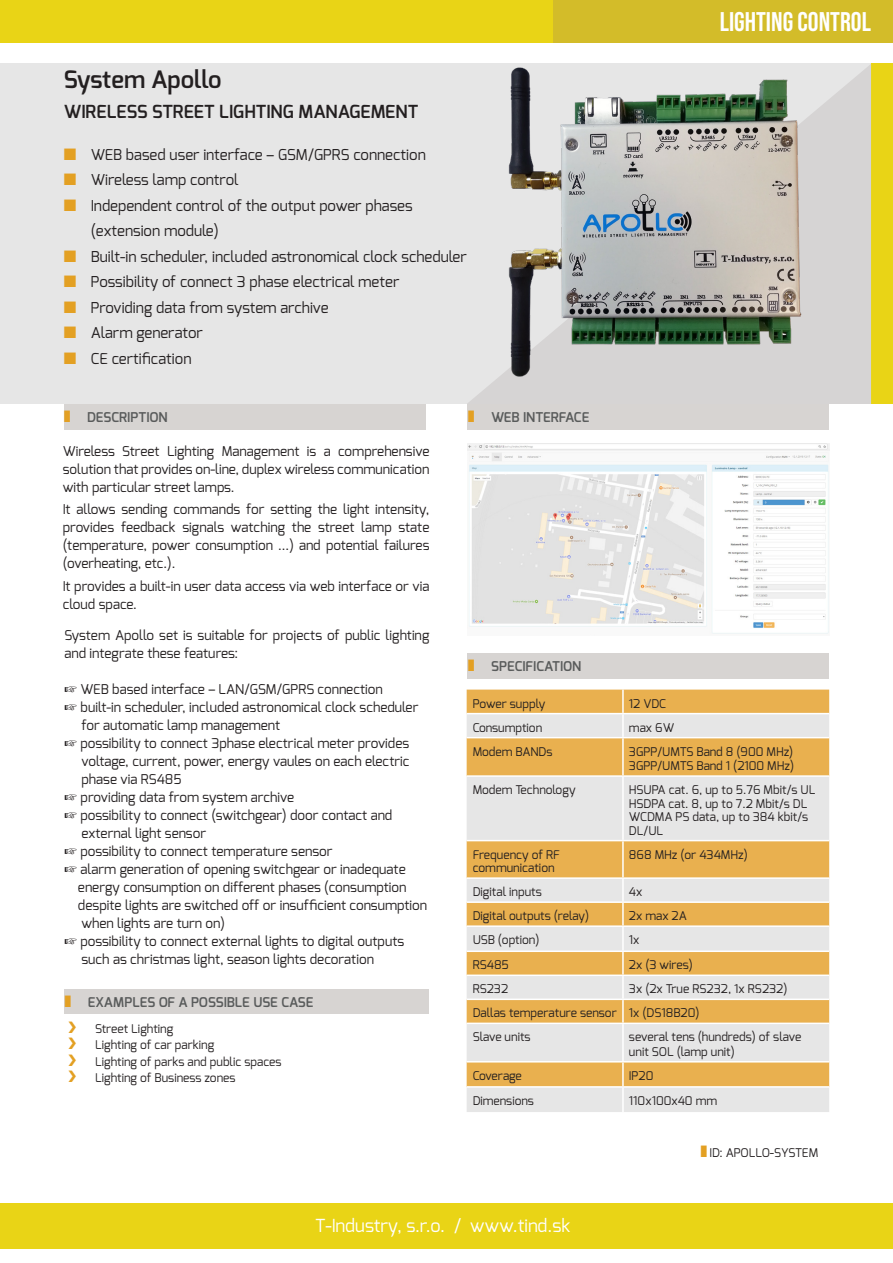
<style>
.page{position:relative;width:893px;height:1263px;background:#fff}
.page>*{position:absolute;margin:0;border:0;box-sizing:border-box;transform-origin:0 0}
.t1{font:27px "Bebas Neue";color:#fff}
.t2{font:600 24px "Exo";letter-spacing:-.005em;color:#231f20}
.t3{font:600 18px "Exo";color:#231f20}
.t4{font:18px "Exo";color:#fff}
.t5{font:15px/25.5px "Exo";color:#231f20}
.t6{font:13.5px/18px "Exo";color:#231f20}
.t7{font:600 13.5px "Exo";color:#595b5b}
.t8{font:12px/13.5px "Exo";color:#231f20}
.t9{font:12px "Exo";letter-spacing:-.02em;color:#231f20}
.s1{color:#e3a023}
</style>
<div class="page">
<div style="left:0;top:1203px;width:808px;height:46px;background:#e9d416"></div>
<div style="left:85px;top:1203px;width:808px;height:46px;background:#e9d416"></div>
<div style="left:0;top:0;width:893px;height:43px;background:#e9d416"></div>
<div style="left:0;top:64px;width:893px;height:340px;background:#e6e6e6"></div>
<div style="left:871px;top:64px;width:22px;height:340px;background:#e9d416"></div>
<div style="left:553px;top:0;width:340px;height:43px;background:#d3bc29"></div>
<svg style="left:467px;top:64px;width:404px;height:340px;fill:#d6d4d4"></svg>
<img style="left:488px;top:63px;width:322px;height:319px">
<img style="left:468px;top:443px;width:361px;height:191px">
<div style="left:467px;top:690px;width:362px;height:23px;background:#e9b04f"></div>
<svg style="left:467px;top:714px;width:362px;height:398px;background:#e7cea5"></svg>
<hr style="left:622px;top:690px;width:2px;height:23px;background:#fff">
<hr style="left:622px;top:714px;width:2px;height:23px;background:#fff">
<hr style="left:467px;top:737px;width:156px;height:1px;background:#fff">
<hr style="left:623px;top:737px;width:206px;height:1px;background:#fff">
<hr style="left:622px;top:738px;width:2px;height:37px;background:#fff">
<hr style="left:467px;top:775px;width:156px;height:2px;background:#fff">
<hr style="left:623px;top:775px;width:206px;height:2px;background:#fff">
<hr style="left:622px;top:777px;width:2px;height:63px;background:#fff">
<hr style="left:467px;top:840px;width:156px;height:1px;background:#fff">
<hr style="left:623px;top:840px;width:206px;height:1px;background:#fff">
<hr style="left:622px;top:841px;width:2px;height:36px;background:#fff">
<hr style="left:467px;top:877px;width:156px;height:2px;background:#fff">
<hr style="left:623px;top:877px;width:206px;height:2px;background:#fff">
<hr style="left:622px;top:879px;width:2px;height:22px;background:#fff">
<hr style="left:467px;top:901px;width:156px;height:2px;background:#fff">
<hr style="left:623px;top:901px;width:206px;height:2px;background:#fff">
<hr style="left:622px;top:903px;width:2px;height:22px;background:#fff">
<hr style="left:467px;top:925px;width:156px;height:2px;background:#fff">
<hr style="left:623px;top:925px;width:206px;height:2px;background:#fff">
<hr style="left:622px;top:927px;width:2px;height:23px;background:#fff">
<hr style="left:467px;top:950px;width:156px;height:2px;background:#fff">
<hr style="left:623px;top:950px;width:206px;height:2px;background:#fff">
<hr style="left:622px;top:952px;width:2px;height:22px;background:#fff">
<hr style="left:467px;top:974px;width:156px;height:2px;background:#fff">
<hr style="left:623px;top:974px;width:206px;height:2px;background:#fff">
<hr style="left:622px;top:976px;width:2px;height:22px;background:#fff">
<hr style="left:467px;top:998px;width:156px;height:2px;background:#fff">
<hr style="left:623px;top:998px;width:206px;height:2px;background:#fff">
<hr style="left:622px;top:1000px;width:2px;height:22px;background:#fff">
<hr style="left:467px;top:1022px;width:156px;height:2px;background:#fff">
<hr style="left:623px;top:1022px;width:206px;height:2px;background:#fff">
<hr style="left:622px;top:1024px;width:2px;height:37px;background:#fff">
<hr style="left:467px;top:1061px;width:156px;height:1px;background:#fff">
<hr style="left:623px;top:1061px;width:206px;height:1px;background:#fff">
<hr style="left:622px;top:1062px;width:2px;height:24px;background:#fff">
<hr style="left:467px;top:1086px;width:156px;height:2px;background:#fff">
<hr style="left:623px;top:1086px;width:206px;height:2px;background:#fff">
<hr style="left:622px;top:1088px;width:2px;height:24px;background:#fff">
<div style="left:468px;top:404px;width:361px;height:26px;background:#d7d4d2"></div>
<div style="left:64px;top:989px;width:365px;height:24px;background:#d7d4d2"></div>
<div style="left:468px;top:653px;width:361px;height:26px;background:#d7d4d2"></div>
<div style="left:64px;top:404px;width:361px;height:26px;background:#d7d4d2"></div>
<p class="t2" style="left:64px;top:64px;width:159px">System Apollo</p>
<p class="t3" style="left:64px;top:100px;width:356px">WIRELESS STREET LIGHTING MANAGEMENT</p>
<p class="t5" style="left:64px;top:142px;width:364px"><span class="s1">■</span> WEB based user interface – GSM/GPRS connection</p>
<p class="t5" style="left:64px;top:167px;width:176px"><span class="s1">■</span> Wireless lamp control</p>
<p class="t5" style="left:91px;top:193px;width:323px;text-indent:-27px"><span class="s1">■</span> Independent control of the output power phases (extension module)</p>
<p class="t5" style="left:64px;top:244px;width:405px"><span class="s1">■</span> Built-in scheduler, included astronomical clock scheduler</p>
<p class="t5" style="left:64px;top:269px;width:337px"><span class="s1">■</span> Possibility of connect 3 phase electrical meter</p>
<p class="t5" style="left:64px;top:295px;width:266px"><span class="s1">■</span> Providing data from system archive</p>
<p class="t5" style="left:64px;top:320px;width:141px"><span class="s1">■</span> Alarm generator</p>
<p class="t5" style="left:64px;top:346px;width:129px"><span class="s1">■</span> CE certification</p>
<h1 class="t1" style="left:720px;top:7px;width:153px">LIGHTING CONTROL</h1>
<p class="t7" style="left:87px;top:409px;width:82px">DESCRIPTION</p>
<p class="t6" style="left:63px;top:442px;width:368px;text-align:justify">Wireless Street Lighting Management is a comprehensive solution that provides on-line, duplex wireless communication with particular street lamps.</p>
<p class="t6" style="left:63px;top:500px;width:368px;text-align:justify">It allows sending commands for setting the light intensity, provides feedback signals watching the street lamp state (temperature, power consumption …) and potential failures (overheating, etc.).</p>
<p class="t6" style="left:63px;top:577px;width:368px">It provides a built-in user data access via web interface or via cloud space.</p>
<p class="t6" style="left:64px;top:626px;width:366px">System Apollo set is suitable for projects of public lighting and integrate these features:</p>
<p class="t6" style="left:81px;top:680px;width:304px">WEB based interface – LAN/GSM/GPRS connection</p>
<p class="t6" style="left:81px;top:698px;width:339px">built-in scheduler, included astronomical clock scheduler for automatic lamp management</p>
<p class="t6" style="left:81px;top:734px;width:331px;text-align:justify">possibility to connect 3phase electrical meter provides voltage, current, power, energy vaules on each electric phase via RS485</p>
<p class="t6" style="left:81px;top:788px;width:215px">providing data from system archive</p>
<p class="t6" style="left:81px;top:806px;width:313px">possibility to connect (switchgear) door contact and external light sensor</p>
<p class="t6" style="left:81px;top:842px;width:254px">possibility to connect temperature sensor</p>
<p class="t6" style="left:78px;top:860px;width:351px">alarm generation of opening switchgear or inadequate energy consumption on different phases (consumption despite lights are switched off or insufficient consumption when lights are turn on)</p>
<p class="t6" style="left:81px;top:932px;width:325px">possibility to connect external lights to digital outputs such as christmas light, season lights decoration</p>
<p class="t7" style="left:88px;top:993px;width:227px">EXAMPLES OF A POSSIBLE USE CASE</p>
<p class="t8" style="left:95px;top:1021px;width:80px">Street Lighting</p>
<p class="t8" style="left:95px;top:1038px;width:121px">Lighting of car parking</p>
<p class="t8" style="left:95px;top:1054px;width:188px">Lighting of parks and public spaces</p>
<p class="t8" style="left:95px;top:1071px;width:142px">Lighting of Business zones</p>
<p class="t7" style="left:491px;top:409px;width:100px">WEB INTERFACE</p>
<p class="t7" style="left:491px;top:657px;width:92px">SPECIFICATION</p>
<p class="t8" style="left:473px;top:696px;width:74px">Power supply</p>
<p class="t8" style="left:629px;top:696px;width:39px">12 VDC</p>
<p class="t8" style="left:473px;top:720px;width:71px">Consumption</p>
<p class="t8" style="left:629px;top:720px;width:47px">max 6W</p>
<p class="t8" style="left:473px;top:744px;width:81px">Modem BANDs</p>
<p class="t8" style="left:629px;top:744px;width:166px">3GPP/UMTS Band 8 (900 MHz)</p>
<p class="t8" style="left:629px;top:759px;width:167px">3GPP/UMTS Band 1 (2100 MHz)</p>
<p class="t8" style="left:473px;top:783px;width:105px">Modem Technology</p>
<p class="t8" style="left:629px;top:783px;width:188px">HSUPA cat. 6, up to 5.76 Mbit/s UL</p>
<p class="t8" style="left:629px;top:796px;width:180px">HSDPA cat. 8, up to 7.2 Mbit/s DL</p>
<p class="t8" style="left:629px;top:810px;width:181px">WCDMA PS data, up to 384 kbit/s<br>DL/UL</p>
<p class="t8" style="left:473px;top:847px;width:89px">Frequency of RF communication</p>
<p class="t8" style="left:629px;top:847px;width:120px">868 MHz (or 434MHz)</p>
<p class="t8" style="left:473px;top:885px;width:71px">Digital inputs</p>
<p class="t8" style="left:629px;top:885px;width:15px">4x</p>
<p class="t8" style="left:473px;top:909px;width:118px">Digital outputs (relay)</p>
<p class="t8" style="left:629px;top:909px;width:59px">2x max 2A</p>
<p class="t8" style="left:473px;top:933px;width:68px">USB (option)</p>
<p class="t8" style="left:629px;top:933px;width:12px">1x</p>
<p class="t8" style="left:473px;top:958px;width:38px">RS485</p>
<p class="t8" style="left:629px;top:958px;width:65px">2x (3 wires)</p>
<p class="t8" style="left:473px;top:982px;width:37px">RS232</p>
<p class="t8" style="left:629px;top:982px;width:160px">3x (2x True RS232, 1x RS232)</p>
<p class="t8" style="left:473px;top:1006px;width:146px">Dallas temperature sensor</p>
<p class="t8" style="left:629px;top:1006px;width:72px">1x (DS18B20)</p>
<p class="t8" style="left:473px;top:1030px;width:59px">Slave units</p>
<p class="t8" style="left:629px;top:1030px;width:174px;line-height:14.4px">several tens (hundreds) of slave unit SOL (lamp unit)</p>
<p class="t9" style="left:473px;top:1068px;width:51px">Coverage</p>
<p class="t8" style="left:629px;top:1069px;width:26px">IP20</p>
<p class="t8" style="left:473px;top:1094px;width:63px">Dimensions</p>
<p class="t8" style="left:629px;top:1094px;width:90px">110x100x40 mm</p>
<p class="t8" style="left:709px;top:1146px;width:110px">ID: APOLLO-SYSTEM</p>
<h3 class="t4" style="left:315px;top:1214px;width:257px">T-Industry, s.r.o. / www.tind.sk</h3>
</div>
